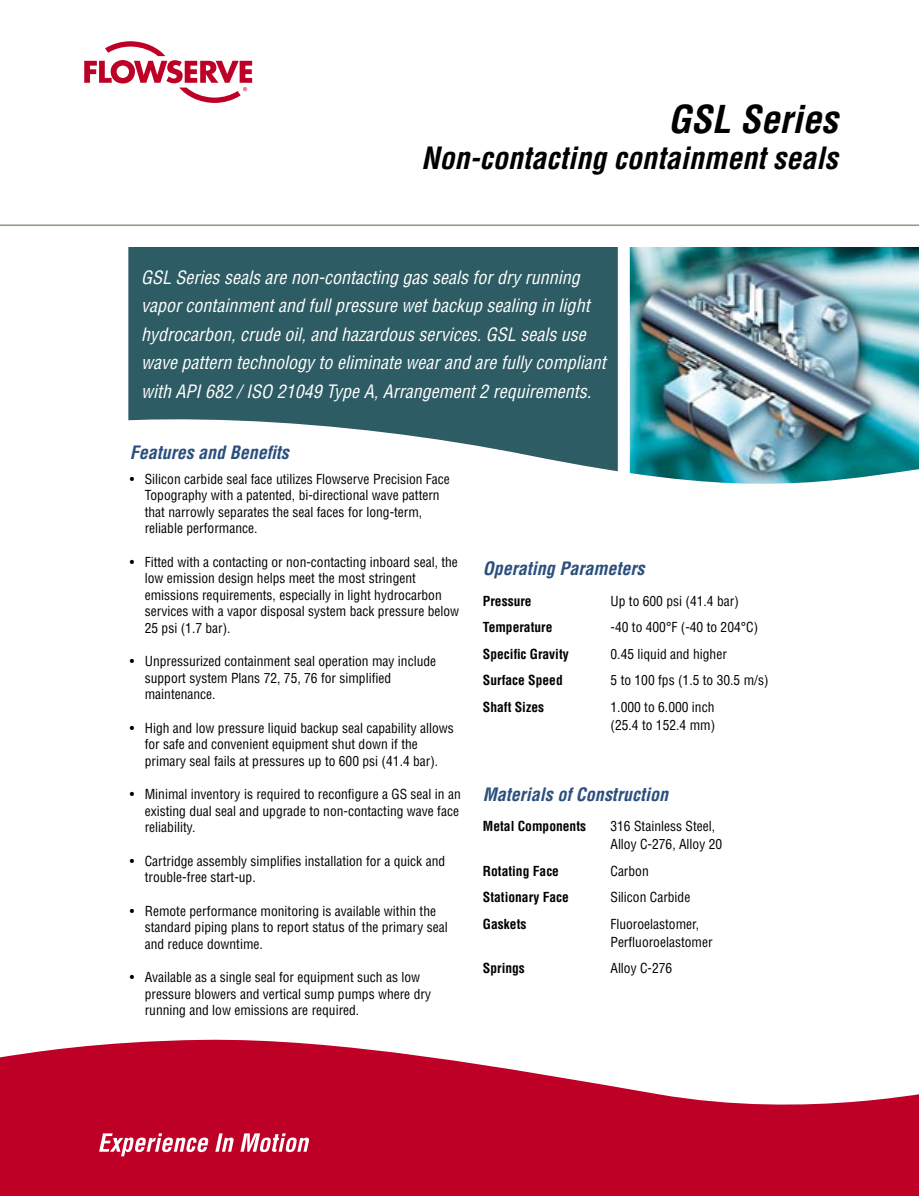
<style>
.page{position:relative;width:919px;height:1196px;background:#fff}
.page>*{position:absolute;margin:0;border:0;box-sizing:border-box;transform-origin:0 0}
.t1{font:italic 700 condensed 37.5px "Helvetica";color:#000}
.t2{font:italic 700 condensed 30px "Helvetica";color:#000}
.Body_text{font:italic condensed 18px/28.5px "Helvetica";color:#fff}
.Subhead_1{font:italic 700 condensed 18px "Helvetica";color:#2b4f7d}
.Subhead_1-2{font:condensed 13.5px/16.5px "Helvetica";color:#000}
.Body_text-2{font:condensed 13.5px/18px "Helvetica";color:#000}
.Body_text-3{font:700 condensed 13.5px "Helvetica";color:#000}
</style>
<div class="page">
<div style="left:128px;top:247px;width:489px;height:171px;background:#2e5c64"></div>
<svg style="left:0;top:1039px;width:918px;height:157px;fill:#be0027"></svg>
<svg style="left:99px;top:1133px;width:110px;height:23px"></svg>
<svg style="left:215px;top:1133px;width:19px;height:19px"></svg>
<svg style="left:240px;top:1133px;width:69px;height:19px"></svg>
<hr style="left:0;top:225px;width:918px;height:1px;background:#9f978b">
<svg style="left:84px;top:41px;width:168px;height:62px"></svg>
<img style="left:629px;top:247px;width:289px;height:171px">
<img style="left:128px;top:418px;width:790px;height:66px">
<div style="left:617px;top:234px;width:12px;height:307px;background:#fff"></div>
<p class="t1" style="left:668px;top:97px;width:171px">GSL Series</p>
<p class="t2" style="left:421px;top:140px;width:418px">Non-contacting containment seals</p>
<p class="Body_text" style="left:141px;top:263px;width:466px">GSL Series seals are non-contacting gas seals for dry running vapor containment and full pressure wet backup sealing in light hydrocarbon, crude oil, and hazardous services. GSL seals use wave pattern technology to eliminate wear and are fully compliant with API 682 / ISO 21049 Type A, Arrangement 2 requirements.</p>
<p class="Subhead_1" style="left:130px;top:441px;width:160px">Features and Benefits</p>
<p class="Subhead_1-2" style="left:145px;top:470px;width:306px;text-indent:-15px">• Silicon carbide seal face utilizes Flowserve Precision Face Topography with a patented, bi-directional wave pattern that narrowly separates the seal faces for long-term, reliable performance.</p>
<p class="Subhead_1-2" style="left:145px;top:553px;width:316px;text-indent:-15px">• Fitted with a contacting or non-contacting inboard seal, the low emission design helps meet the most stringent emissions requirements, especially in light hydrocarbon services with a vapor disposal system back pressure below 25 psi (1.7 bar).</p>
<p class="Subhead_1-2" style="left:145px;top:653px;width:293px;text-indent:-15px">• Unpressurized containment seal operation may include support system Plans 72, 75, 76 for simplified maintenance.</p>
<p class="Subhead_1-2" style="left:145px;top:719px;width:310px;text-indent:-15px">• High and low pressure liquid backup seal capability allows for safe and convenient equipment shut down if the primary seal fails at pressures up to 600 psi (41.4 bar).</p>
<p class="Subhead_1-2" style="left:145px;top:786px;width:317px;text-indent:-15px">• Minimal inventory is required to reconfigure a GS seal in an existing dual seal and upgrade to non-contacting wave face reliability.</p>
<p class="Subhead_1-2" style="left:145px;top:852px;width:302px;text-indent:-15px">• Cartridge assembly simplifies installation for a quick and trouble-free start-up.</p>
<p class="Subhead_1-2" style="left:145px;top:902px;width:304px;text-indent:-15px">• Remote performance monitoring is available within the standard piping plans to report status of the primary seal and reduce downtime.</p>
<p class="Subhead_1-2" style="left:145px;top:969px;width:288px;text-indent:-15px">• Available as a single seal for equipment such as low pressure blowers and vertical sump pumps where dry running and low emissions are required.</p>
<p class="Subhead_1" style="left:483px;top:558px;width:163px">Operating Parameters</p>
<p class="Body_text-3" style="left:483px;top:593px;width:50px">Pressure</p>
<p class="Body_text-2" style="left:610px;top:592px;width:130px">Up to 600 psi (41.4 bar)</p>
<p class="Body_text-3" style="left:483px;top:619px;width:71px">Temperature</p>
<p class="Body_text-2" style="left:610px;top:618px;width:149px">-40 to 400°F (-40 to 204°C)</p>
<p class="Body_text-3" style="left:483px;top:646px;width:87px">Specific Gravity</p>
<p class="Body_text-2" style="left:610px;top:645px;width:118px">0.45 liquid and higher</p>
<p class="Body_text-3" style="left:483px;top:672px;width:81px">Surface Speed</p>
<p class="Body_text-2" style="left:610px;top:671px;width:159px">5 to 100 fps (1.5 to 30.5 m/s)</p>
<p class="Body_text-3" style="left:483px;top:699px;width:63px">Shaft Sizes</p>
<p class="Body_text-2" style="left:610px;top:698px;width:106px">1.000 to 6.000 inch (25.4 to 152.4 mm)</p>
<p class="Subhead_1" style="left:483px;top:783px;width:187px">Materials of Construction</p>
<p class="Body_text-3" style="left:483px;top:818px;width:105px">Metal Components</p>
<p class="Body_text-2" style="left:610px;top:817px;width:113px">316 Stainless Steel,<br>Alloy C-276, Alloy 20</p>
<p class="Body_text-3" style="left:483px;top:863px;width:78px">Rotating Face</p>
<p class="Body_text-2" style="left:610px;top:862px;width:40px">Carbon</p>
<p class="Body_text-3" style="left:483px;top:889px;width:88px">Stationary Face</p>
<p class="Body_text-2" style="left:610px;top:888px;width:81px">Silicon Carbide</p>
<p class="Body_text-3" style="left:483px;top:916px;width:45px">Gaskets</p>
<p class="Body_text-2" style="left:610px;top:915px;width:103px">Fluoroelastomer,<br>Perfluoroelastomer</p>
<p class="Body_text-3" style="left:483px;top:960px;width:43px">Springs</p>
<p class="Body_text-2" style="left:610px;top:959px;width:63px">Alloy C-276</p>
</div>
